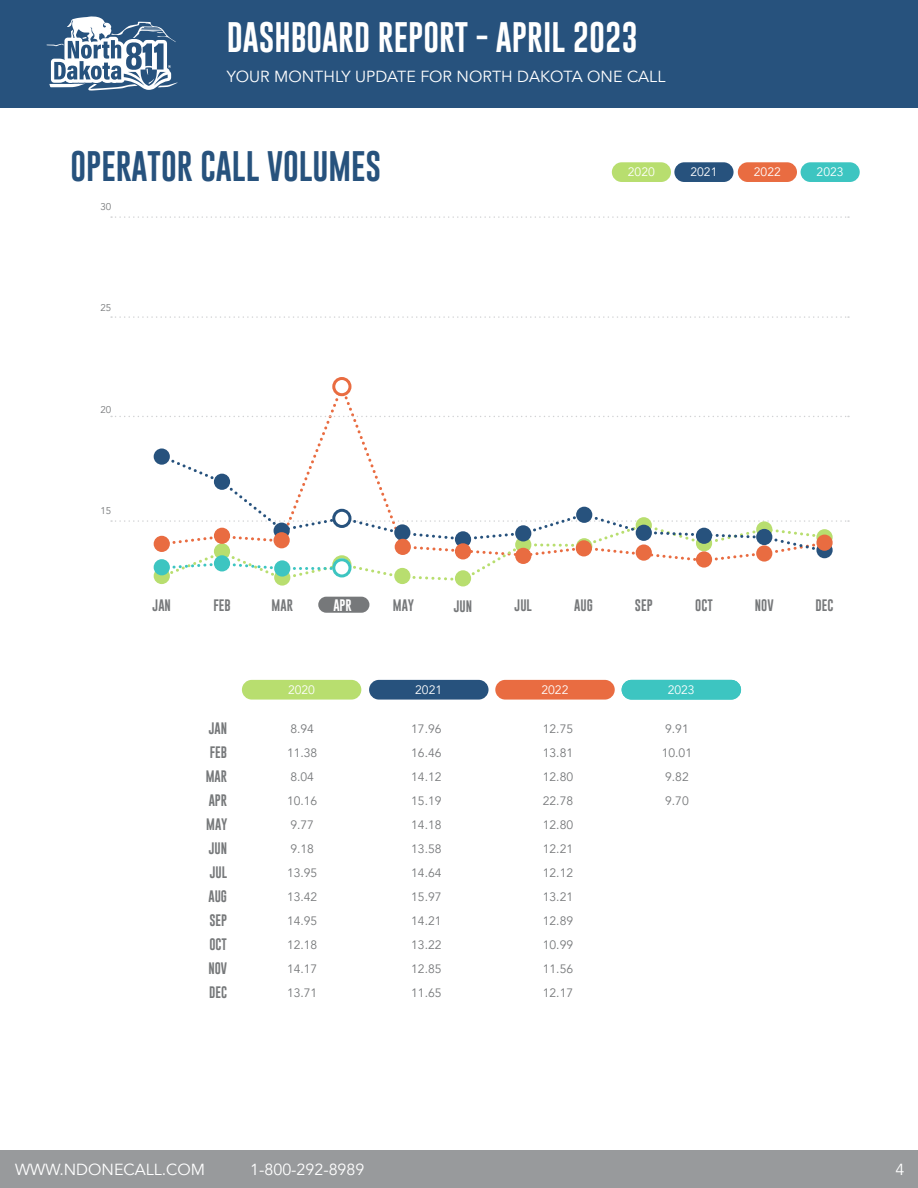
<style>
.page{position:relative;width:918px;height:1188px;background:#fff}
.page>*{position:absolute;margin:0;border:0;box-sizing:border-box;transform-origin:0 0}
.t1{font:31.2px "Gobold";color:#fff}
.t2{font:31.2px "Gobold";color:#27527d}
.t3{font:16.05px "Avenir";color:#fff}
.t4{font:12.15px "Avenir";color:#76787a}
.t5{font:12.15px "Gobold";color:#76787a}
.t6{font:12.15px "Avenir";color:#fff}
.t7{font:12.15px "Gobold";color:#fff}
.t8{font:9.75px "Avenir";color:#76787a}
</style>
<div class="page">
<svg style="left:111px;top:216px;width:738px;height:2px"></svg>
<svg style="left:111px;top:316px;width:738px;height:2px"></svg>
<div style="left:318px;top:597px;width:51px;height:16px;background:#76787a;border-radius:8px"></div>
<div style="left:0;top:0;width:918px;height:107px;background:#27527d"></div>
<div style="left:0;top:1150px;width:918px;height:38px;background:#989a9c"></div>
<svg style="left:47px;top:16px;width:131px;height:75px"></svg>
<div style="left:369px;top:680px;width:120px;height:20px;background:#27527d;border-radius:10px"></div>
<div style="left:242px;top:680px;width:119px;height:20px;background:#b8de6f;border-radius:10px"></div>
<div style="left:495px;top:680px;width:120px;height:20px;background:#e96c41;border-radius:10px"></div>
<div style="left:455px;top:570px;width:16px;height:16px;background:#b8de6f;border-radius:50%"></div>
<div style="left:332px;top:377px;width:19px;height:19px;border:3px solid #e96c41;border-radius:50%"></div>
<div style="left:801px;top:162px;width:59px;height:20px;background:#3dc5c1;border-radius:10px"></div>
<div style="left:612px;top:162px;width:59px;height:20px;background:#b8de6f;border-radius:10px"></div>
<div style="left:674px;top:162px;width:60px;height:20px;background:#27527d;border-radius:10px"></div>
<div style="left:738px;top:162px;width:59px;height:20px;background:#e96c41;border-radius:10px"></div>
<div style="left:622px;top:680px;width:119px;height:20px;background:#3dc5c1;border-radius:10px"></div>
<svg style="left:111px;top:385px;width:738px;height:198px"></svg>
<div style="left:214px;top:555px;width:16px;height:16px;background:#3dc5c1;border-radius:50%"></div>
<div style="left:274px;top:569px;width:16px;height:17px;background:#b8de6f;border-radius:50%"></div>
<div style="left:274px;top:560px;width:16px;height:17px;background:#3dc5c1;border-radius:50%"></div>
<div style="left:334px;top:560px;width:16px;height:16px;background:#fff;border-radius:50%"></div>
<div style="left:332px;top:558px;width:19px;height:19px;border:3px solid #3dc5c1;border-radius:50%"></div>
<p class="t1" style="left:227px;top:17px;width:413px">DASHBOARD REPORT - APRIL 2023</p>
<p class="t3" style="left:227px;top:67px;width:440px">YOUR MONTHLY UPDATE FOR NORTH DAKOTA ONE CALL</p>
<p class="t2" style="left:70px;top:146px;width:312px">OPERATOR CALL VOLUMES</p>
<p class="t8" style="left:100px;top:201px;width:12px">30</p>
<p class="t8" style="left:100px;top:302px;width:12px">25</p>
<p class="t8" style="left:100px;top:404px;width:12px">20</p>
<p class="t8" style="left:100px;top:505px;width:12px">15</p>
<p class="t6" style="left:628px;top:165px;width:29px">2020</p>
<p class="t6" style="left:690px;top:165px;width:29px">2021</p>
<p class="t6" style="left:754px;top:165px;width:29px">2022</p>
<p class="t6" style="left:817px;top:165px;width:29px">2023</p>
<p class="t5" style="left:153px;top:597px;width:20px">JAN</p>
<p class="t5" style="left:213px;top:597px;width:19px">FEB</p>
<p class="t5" style="left:272px;top:597px;width:23px">MAR</p>
<p class="t7" style="left:333px;top:597px;width:20px">APR</p>
<p class="t5" style="left:393px;top:598px;width:23px">MAY</p>
<p class="t5" style="left:454px;top:598px;width:20px">JUN</p>
<p class="t5" style="left:515px;top:597px;width:19px">JUL</p>
<p class="t5" style="left:574px;top:597px;width:20px">AUG</p>
<p class="t5" style="left:635px;top:597px;width:19px">SEP</p>
<p class="t5" style="left:695px;top:597px;width:19px">OCT</p>
<p class="t5" style="left:755px;top:597px;width:20px">NOV</p>
<p class="t5" style="left:816px;top:597px;width:19px">DEC</p>
<p class="t5" style="left:209px;top:721px;width:20px">JAN</p>
<p class="t5" style="left:210px;top:745px;width:19px">FEB</p>
<p class="t5" style="left:206px;top:769px;width:23px">MAR</p>
<p class="t5" style="left:209px;top:793px;width:20px">APR</p>
<p class="t5" style="left:206px;top:817px;width:23px">MAY</p>
<p class="t5" style="left:209px;top:841px;width:20px">JUN</p>
<p class="t5" style="left:210px;top:865px;width:19px">JUL</p>
<p class="t5" style="left:208px;top:889px;width:20px">AUG</p>
<p class="t5" style="left:209px;top:913px;width:19px">SEP</p>
<p class="t5" style="left:209px;top:937px;width:19px">OCT</p>
<p class="t5" style="left:208px;top:961px;width:20px">NOV</p>
<p class="t5" style="left:209px;top:985px;width:19px">DEC</p>
<p class="t6" style="left:288px;top:682px;width:29px">2020</p>
<p class="t6" style="left:415px;top:682px;width:29px">2021</p>
<p class="t4" style="left:411px;top:722px;width:32px">17.96</p>
<p class="t4" style="left:411px;top:746px;width:32px">16.46</p>
<p class="t4" style="left:411px;top:770px;width:32px">14.12</p>
<p class="t4" style="left:411px;top:794px;width:32px">15.19</p>
<p class="t4" style="left:411px;top:818px;width:32px">14.18</p>
<p class="t4" style="left:411px;top:842px;width:32px">13.58</p>
<p class="t4" style="left:411px;top:866px;width:32px">14.64</p>
<p class="t4" style="left:411px;top:890px;width:32px">15.97</p>
<p class="t4" style="left:411px;top:914px;width:32px">14.21</p>
<p class="t4" style="left:411px;top:938px;width:32px">13.22</p>
<p class="t4" style="left:411px;top:962px;width:32px">12.85</p>
<p class="t4" style="left:411px;top:986px;width:32px">11.65</p>
<p class="t4" style="left:290px;top:722px;width:25px">8.94</p>
<p class="t4" style="left:287px;top:746px;width:32px">11.38</p>
<p class="t4" style="left:290px;top:770px;width:25px">8.04</p>
<p class="t4" style="left:287px;top:794px;width:32px">10.16</p>
<p class="t4" style="left:290px;top:818px;width:25px">9.77</p>
<p class="t4" style="left:290px;top:842px;width:25px">9.18</p>
<p class="t4" style="left:287px;top:866px;width:32px">13.95</p>
<p class="t4" style="left:287px;top:890px;width:32px">13.42</p>
<p class="t4" style="left:287px;top:914px;width:32px">14.95</p>
<p class="t4" style="left:287px;top:938px;width:32px">12.18</p>
<p class="t4" style="left:287px;top:962px;width:32px">14.17</p>
<p class="t4" style="left:287px;top:986px;width:32px">13.71</p>
<p class="t6" style="left:541px;top:682px;width:29px">2022</p>
<p class="t4" style="left:543px;top:722px;width:32px">12.75</p>
<p class="t4" style="left:543px;top:746px;width:32px">13.81</p>
<p class="t4" style="left:543px;top:770px;width:32px">12.80</p>
<p class="t4" style="left:543px;top:794px;width:32px">22.78</p>
<p class="t4" style="left:543px;top:818px;width:32px">12.80</p>
<p class="t4" style="left:543px;top:842px;width:32px">12.21</p>
<p class="t4" style="left:543px;top:866px;width:32px">12.12</p>
<p class="t4" style="left:543px;top:890px;width:32px">13.21</p>
<p class="t4" style="left:543px;top:914px;width:32px">12.89</p>
<p class="t4" style="left:543px;top:938px;width:32px">10.99</p>
<p class="t4" style="left:543px;top:962px;width:32px">11.56</p>
<p class="t4" style="left:543px;top:986px;width:32px">12.17</p>
<p class="t6" style="left:668px;top:682px;width:29px">2023</p>
<p class="t4" style="left:665px;top:722px;width:25px">9.91</p>
<p class="t4" style="left:662px;top:746px;width:32px">10.01</p>
<p class="t4" style="left:665px;top:770px;width:25px">9.82</p>
<p class="t4" style="left:665px;top:794px;width:25px">9.70</p>
<p class="t3" style="left:15px;top:1160px;width:192px">WWW.NDONECALL.COM</p>
<p class="t3" style="left:250px;top:1160px;width:116px">1-800-292-8989</p>
<p class="t3" style="left:896px;top:1160px;width:10px">4</p>
</div>
